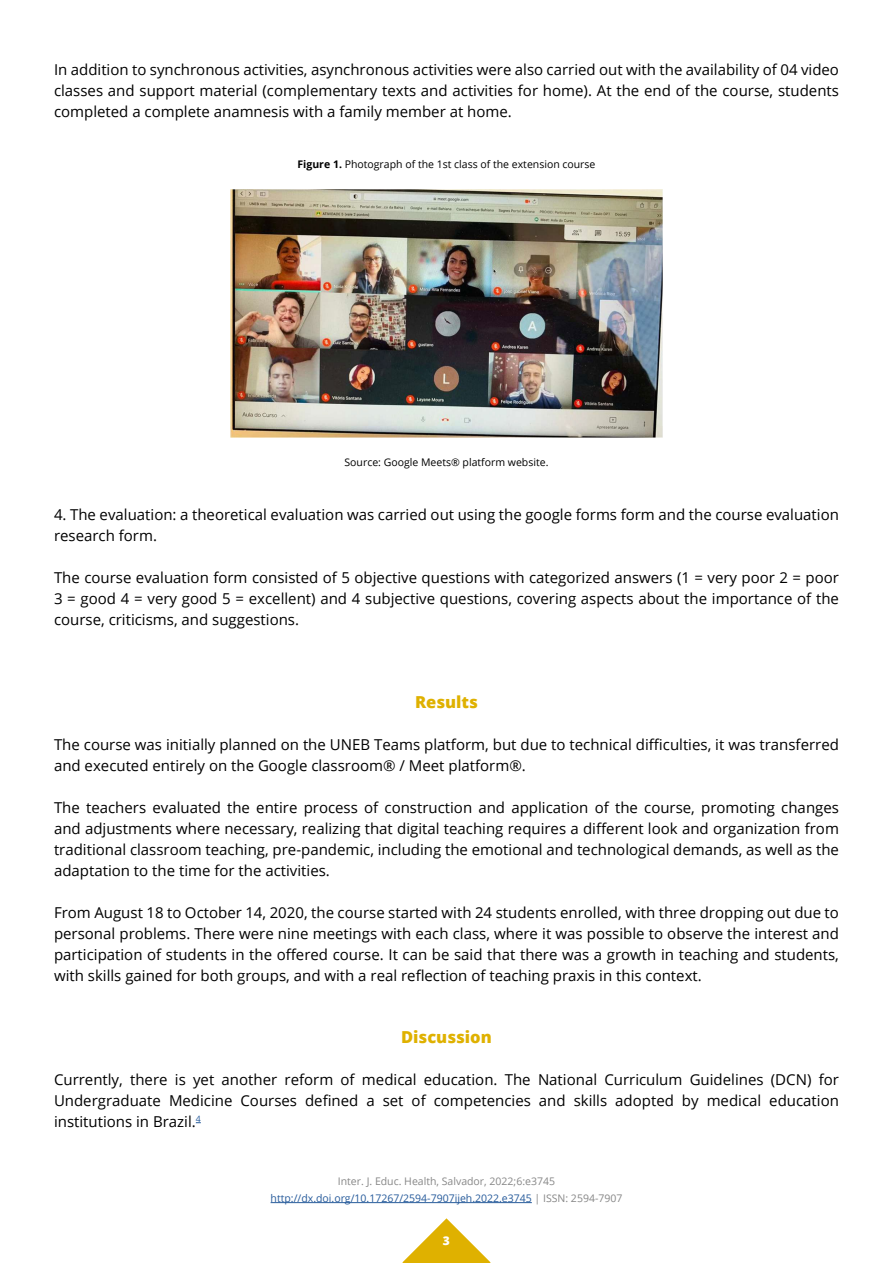
<style>
.page{position:relative;width:893px;height:1263px;background:#fff}
.page>*{position:absolute;margin:0;border:0;box-sizing:border-box;transform-origin:0 0}
.t1{font:800 16.5px "Open Sans";color:#dfb100}
.t2{font:15px/21px "Open Sans";color:#000;text-align:justify}
.t3{font:800 12px "Open Sans";color:#fff}
.t4{font:10.5px/16.5px "Open Sans";color:#878787;text-align:center}
.t5{font:10.5px "Open Sans";color:#000}
.s1{font-weight:700}
.s2{color:#275b9b}
</style>
<div class="page">
<svg style="left:402px;top:1218px;width:89px;height:45px"></svg>
<hr style="left:271px;top:1202px;width:261px;height:1px;background:#275b9b">
<img style="left:230px;top:189px;width:433px;height:248px">
<p class="t2" style="left:54px;top:59px;width:786px">In addition to synchronous activities, asynchronous activities were also carried out with the availability of 04 video classes and support material (complementary texts and activities for home). At the end of the course, students completed a complete anamnesis with a family member at home.</p>
<p class="t5" style="left:297px;top:157px;width:299px"><span class="s1">Figure 1.</span> Photograph of the 1st class of the extension course</p>
<p class="t5" style="left:345px;top:455px;width:205px">Source: Google Meets® platform website.</p>
<p class="t2" style="left:54px;top:504px;width:786px">4. The evaluation: a theoretical evaluation was carried out using the google forms form and the course evaluation research form.</p>
<p class="t2" style="left:54px;top:567px;width:786px">The course evaluation form consisted of 5 objective questions with categorized answers (1 = very poor 2 = poor 3 = good 4 = very good 5 = excellent) and 4 subjective questions, covering aspects about the importance of the course, criticisms, and suggestions.</p>
<p class="t1" style="left:415px;top:690px;width:64px">Results</p>
<p class="t2" style="left:54px;top:734px;width:786px">The course was initially planned on the UNEB Teams platform, but due to technical difficulties, it was transferred and executed entirely on the Google classroom® / Meet platform®.</p>
<p class="t2" style="left:54px;top:797px;width:786px">The teachers evaluated the entire process of construction and application of the course, promoting changes and adjustments where necessary, realizing that digital teaching requires a different look and organization from traditional classroom teaching, pre-pandemic, including the emotional and technological demands, as well as the adaptation to the time for the activities.</p>
<p class="t2" style="left:54px;top:902px;width:786px">From August 18 to October 14, 2020, the course started with 24 students enrolled, with three dropping out due to personal problems. There were nine meetings with each class, where it was possible to observe the interest and participation of students in the offered course. It can be said that there was a growth in teaching and students, with skills gained for both groups, and with a real reflection of teaching praxis in this context.</p>
<p class="t1" style="left:401px;top:1024px;width:92px">Discussion</p>
<p class="t2" style="left:54px;top:1069px;width:786px">Currently, there is yet another reform of medical education. The National Curriculum Guidelines (DCN) for Undergraduate Medicine Courses defined a set of competencies and skills adopted by medical education institutions in Brazil.<sup>4</sup></p>
<p class="t4" style="left:271px;top:1173px;width:353px">Inter. J. Educ. Health, Salvador, 2022;6:e3745 <span class="s2">http://dx.doi.org/10.17267/2594-7907ijeh.2022.e3745</span> | ISSN: 2594-7907</p>
<p class="t3" style="left:443px;top:1232px;width:9px">3</p>
</div>
